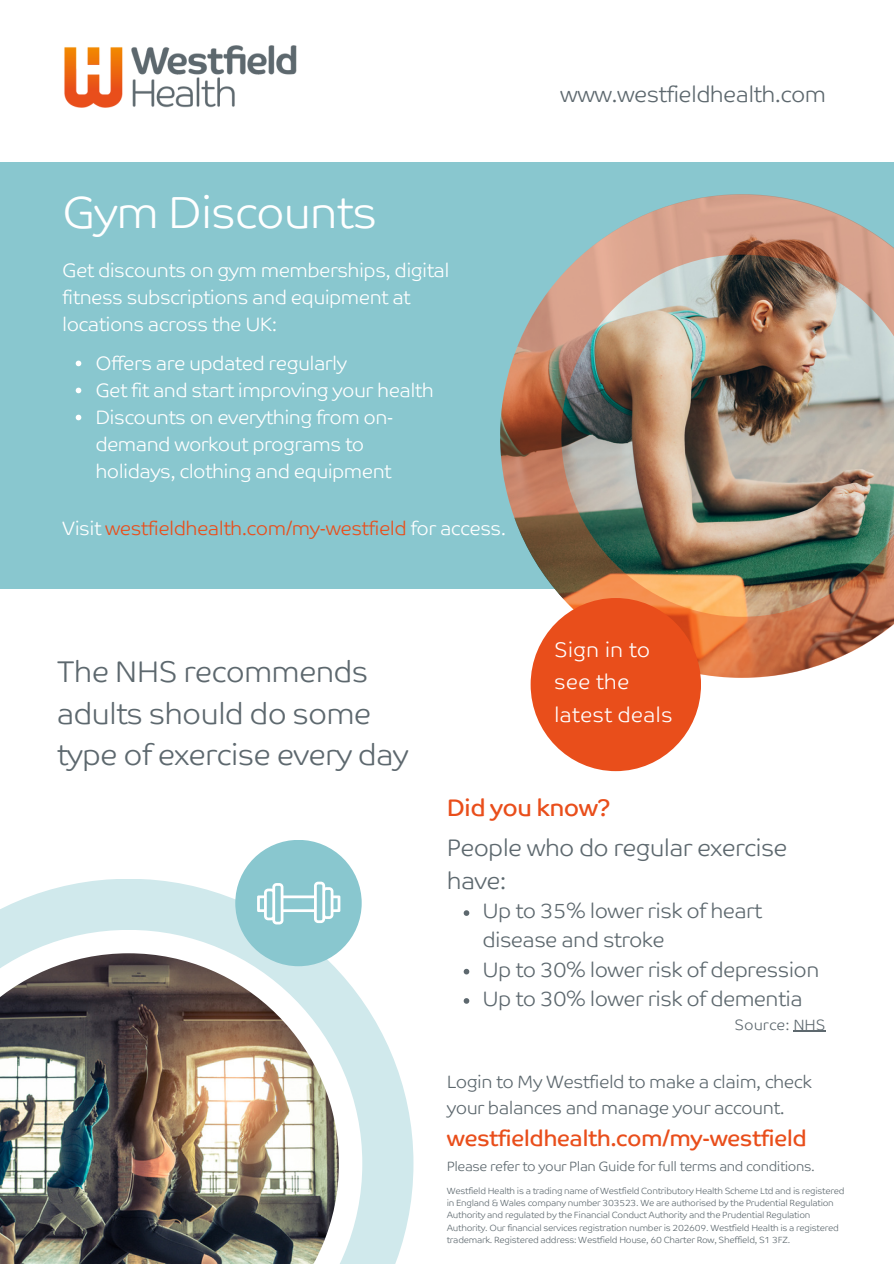
<style>
.page{position:relative;width:894px;height:1264px;background:#fff}
.page>*{position:absolute;margin:0;border:0;box-sizing:border-box;transform-origin:0 0}
.t1{font:300 45px "Co Text";letter-spacing:-.03em;color:#fff}
.t2{font:300 30px/41.7px "Co Text";letter-spacing:-.03em;color:#5d686e}
.t3{font:300 24px/32.7px "Co Text";letter-spacing:-.03em;color:#5d686e}
.t4{font:24px "Co Text";letter-spacing:-.03em;color:#e94e1b}
.t5{font:22.5px "Co Text";letter-spacing:-.03em;color:#e94e1b}
.t6{font:300 22.5px "Co Text";letter-spacing:-.03em;color:#5d686e}
.t7{font:300 21.15px/32.7px "Co Text";color:#fff}
.t8{font:300 21px/29.2px "Co Text";letter-spacing:-.03em;color:#5d686e}
.t9{font:300 19.5px/27px "Co Text";letter-spacing:-.03em;color:#fff}
.t10{font:300 19.5px "Co Text";letter-spacing:-.03em;color:#e94e1b}
.t11{font:300 18px/26px "Co Text";letter-spacing:-.03em;color:#5d686e}
.t12{font:300 15px "Co Text";color:#5d686e}
.t13{font:300 13.5px "Co Text";letter-spacing:-.03em;color:#5d686e}
.t14{font:300 9px/12px "Co Text";letter-spacing:-.03em;color:#5d686e}
.s1{color:#fff}
</style>
<div class="page">
<div style="left:0;top:162px;width:893px;height:427px;background:#89c7cf"></div>
<img style="left:500px;top:195px;width:393px;height:483px">
<div style="left:530px;top:598px;width:170px;height:173px;background:#e94e1b;border-radius:50%"></div>
<svg style="left:0;top:879px;width:413px;height:384px;fill:#d0e9ec"></svg>
<svg style="left:0;top:929px;width:362px;height:334px"></svg>
<img style="left:0;top:953px;width:339px;height:310px">
<svg style="left:76px;top:360px;width:5px;height:6px"></svg>
<svg style="left:76px;top:387px;width:5px;height:6px"></svg>
<svg style="left:76px;top:414px;width:5px;height:6px"></svg>
<svg style="left:463px;top:910px;width:6px;height:5px"></svg>
<svg style="left:463px;top:968px;width:6px;height:6px"></svg>
<svg style="left:463px;top:998px;width:6px;height:5px"></svg>
<svg style="left:232px;top:840px;width:163px;height:137px"></svg>
<img style="left:64px;top:45px;width:233px;height:63px">
<hr style="left:793px;top:1030px;width:32px;height:1px;background:#5d686e">
<h1 class="t1" style="left:62px;top:188px;width:316px">Gym Discounts</h1>
<h3 class="t9" style="left:62px;top:257px;width:389px">Get discounts on gym memberships, digital fitness subscriptions and equipment at locations across the UK:</h3>
<h3 class="t9" style="left:95px;top:350px;width:340px">Offers are updated regularly<br>Get fit and start improving your health<br>Discounts on everything from on&shy;demand workout programs to holidays, clothing and equipment</h3>
<h3 class="t10" style="left:62px;top:517px;width:445px"><span class="s1">Visit</span> westfieldhealth.com/my-westfield <span class="s1">for access.</span></h3>
<h2 class="t2" style="left:57px;top:652px;width:353px">The NHS recommends adults should do some type of exercise every day</h2>
<h3 class="t6" style="left:560px;top:82px;width:267px">www.westfieldhealth.com</h3>
<h3 class="t7" style="left:554px;top:634px;width:120px">Sign in to see the latest deals</h3>
<h3 class="t4" style="left:446px;top:794px;width:166px">Did you know?</h3>
<h3 class="t3" style="left:446px;top:833px;width:342px">People who do regular exercise have:</h3>
<h3 class="t8" style="left:482px;top:897px;width:338px">Up to 35% lower risk of heart disease and stroke<br>Up to 30% lower risk of depression<br>Up to 30% lower risk of dementia</h3>
<h3 class="t12" style="left:734px;top:1016px;width:93px">Source: NHS</h3>
<h3 class="t11" style="left:446px;top:1070px;width:366px">Login to My Westfield to make a claim, check your balances and manage your account.</h3>
<h3 class="t5" style="left:446px;top:1126px;width:361px">westfieldhealth.com/my-westfield</h3>
<h3 class="t13" style="left:446px;top:1159px;width:369px">Please refer to your Plan Guide for full terms and conditions.</h3>
<p class="t14" style="left:446px;top:1185px;width:399px">Westfield Health is a trading name of Westfield Contributory Health Scheme Ltd and is registered in England &amp; Wales company number 303523. We are authorised by the Prudential Regulation Authority and regulated by the Financial Conduct Authority and the Prudential Regulation Authority. Our financial services registration number is 202609. Westfield Health is a registered trademark. Registered address: Westfield House, 60 Charter Row, Sheffield, S1 3FZ.</p>
</div>
